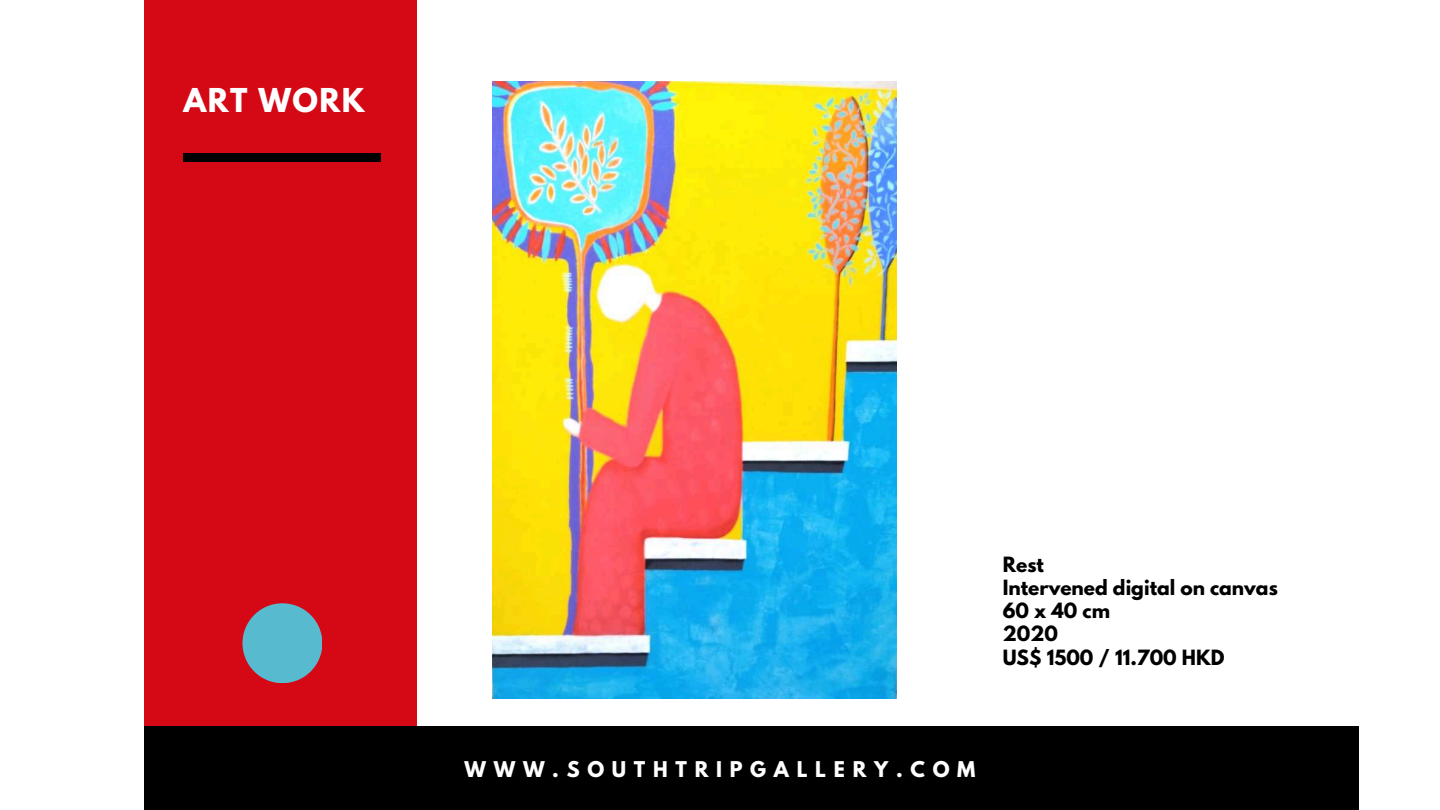
<style>
.page{position:relative;width:1440px;height:810px;background:#fff}
.page>*{position:absolute;margin:0;border:0;box-sizing:border-box;transform-origin:0 0}
.t1{font:700 29.1px "League Spartan";letter-spacing:.05em;color:#fff}
.t2{font:700 19.2px "League Spartan";letter-spacing:.4em;color:#fff}
.t3{font:700 18.6px/23.2px "League Spartan";color:#000}
</style>
<div class="page">
<div style="left:144px;top:0;width:273px;height:810px;background:#d50816"></div>
<div style="left:145px;top:726px;width:1214px;height:84px;background:#000"></div>
<svg style="left:242px;top:603px;width:80px;height:80px"></svg>
<div style="left:184px;top:154px;width:197px;height:8px;background:#000"></div>
<img style="left:492px;top:81px;width:404px;height:618px">
<h1 class="t1" style="left:184px;top:86px;width:183px">ART WORK</h1>
<p class="t3" style="left:1003px;top:555px;width:277px">Rest<br>Intervened digital on canvas<br>60 x 40 cm<br>2020<br>US$ 1500 / 11.700 HKD</p>
<p class="t2" style="left:465px;top:760px;width:512px">WWW.SOUTHTRIPGALLERY.COM</p>
</div>
